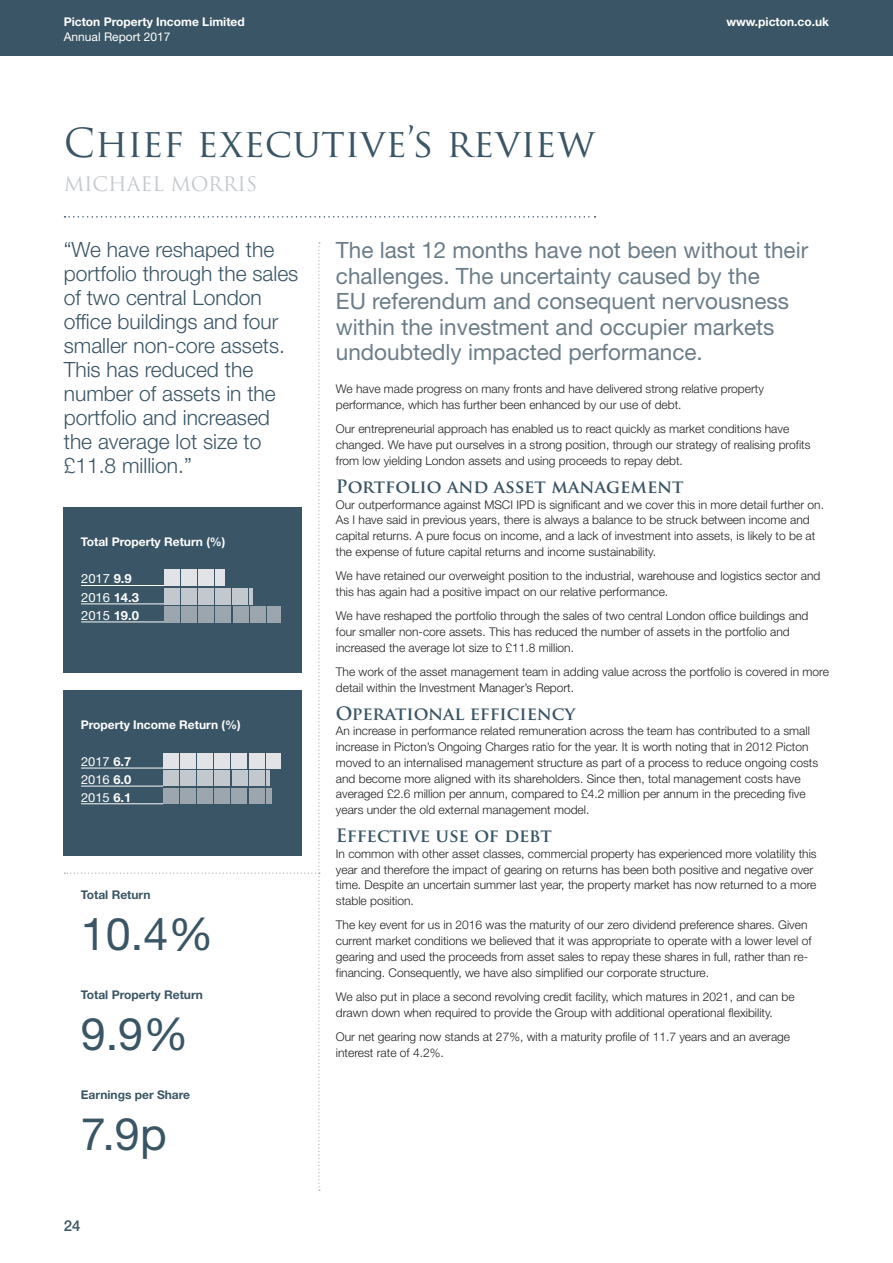
<style>
.page{position:relative;width:893px;height:1263px;background:#fff}
.page>*{position:absolute;margin:0;border:0;box-sizing:border-box;transform-origin:0 0}
.Body{font:45px "Helvetica Neue LT Std";color:#3a5565}
.headingLevelOne{font:39px "Trajan Pro";color:#3a5565}
.Intro{font:22.5px/25.5px "Helvetica Neue LT Std";color:#6a7d88}
.t1{font:300 21px/24px "Helvetica Neue LT Std";color:#3a5565}
.strapline{font:19.5px "Trajan Pro";color:#c3c8ce}
.headingLevelTwo{font:700 18px "Trajan Pro";color:#3a5565}
.t2{font:500 15px "Helvetica Neue LT Std";color:#3a5565}
.t3{font:12.75px/18.1px "Helvetica Neue LT Std";color:#fff}
.t4{font:12.45px/17.9px "Helvetica Neue LT Std";color:#fff;text-align:justify;scale:1.04 1}
.Body-2{font:300 12px/15.8px "Helvetica Neue LT Std";color:#231f20}
.Body-3{font:700 12px "Helvetica Neue LT Std";color:#fff}
.headingLevelThree{font:700 12px "Helvetica Neue LT Std";color:#3a5565}
.t5{font:12px "Helvetica Neue LT Std";color:#fff}
.s1{font-weight:700}
</style>
<div class="page">
<svg style="left:64px;top:242px;width:256px;height:949px"></svg>
<div style="left:0;top:0;width:893px;height:55px;background:#3a5565"></div>
<svg style="left:65px;top:216px;width:531px;height:2px"></svg>
<div style="left:64px;top:507px;width:238px;height:166px;background:#3a5565"></div>
<hr style="left:81px;top:585px;width:83px;height:1px;background:#fff">
<hr style="left:81px;top:604px;width:83px;height:1px;background:#fff">
<div style="left:164px;top:588px;width:16px;height:16px;background:#c3c8ce"></div>
<div style="left:164px;top:570px;width:16px;height:16px;background:#e2e3e7"></div>
<hr style="left:81px;top:622px;width:83px;height:1px;background:#fff">
<div style="left:181px;top:588px;width:16px;height:16px;background:#c3c8ce"></div>
<div style="left:198px;top:588px;width:16px;height:16px;background:#c3c8ce"></div>
<div style="left:216px;top:588px;width:15px;height:16px;background:#c3c8ce"></div>
<div style="left:233px;top:588px;width:15px;height:16px;background:#c3c8ce"></div>
<hr style="left:250px;top:588px;width:3px;height:16px;background:#c3c8ce">
<div style="left:164px;top:606px;width:16px;height:16px;background:#9ba6af"></div>
<div style="left:181px;top:606px;width:16px;height:16px;background:#9ba6af"></div>
<div style="left:198px;top:606px;width:16px;height:16px;background:#9ba6af"></div>
<div style="left:216px;top:606px;width:15px;height:16px;background:#9ba6af"></div>
<div style="left:233px;top:606px;width:15px;height:16px;background:#9ba6af"></div>
<div style="left:250px;top:606px;width:15px;height:16px;background:#9ba6af"></div>
<div style="left:267px;top:606px;width:14px;height:16px;background:#9ba6af"></div>
<div style="left:181px;top:570px;width:16px;height:16px;background:#e2e3e7"></div>
<div style="left:198px;top:570px;width:16px;height:16px;background:#e2e3e7"></div>
<div style="left:216px;top:570px;width:9px;height:16px;background:#e2e3e7"></div>
<div style="left:64px;top:690px;width:238px;height:166px;background:#3a5565"></div>
<div style="left:249px;top:788px;width:15px;height:16px;background:#9ba6af"></div>
<div style="left:266px;top:788px;width:5px;height:16px;background:#9ba6af"></div>
<hr style="left:81px;top:768px;width:82px;height:1px;background:#fff">
<div style="left:163px;top:788px;width:16px;height:16px;background:#9ba6af"></div>
<hr style="left:81px;top:786px;width:82px;height:1px;background:#fff">
<div style="left:163px;top:770px;width:16px;height:16px;background:#c3c8ce"></div>
<div style="left:163px;top:753px;width:16px;height:15px;background:#e2e3e7"></div>
<hr style="left:81px;top:803px;width:82px;height:1px;background:#fff">
<div style="left:180px;top:788px;width:16px;height:16px;background:#9ba6af"></div>
<div style="left:180px;top:753px;width:16px;height:15px;background:#e2e3e7"></div>
<div style="left:197px;top:753px;width:16px;height:15px;background:#e2e3e7"></div>
<div style="left:197px;top:788px;width:16px;height:16px;background:#9ba6af"></div>
<div style="left:214px;top:788px;width:16px;height:16px;background:#9ba6af"></div>
<div style="left:232px;top:788px;width:15px;height:16px;background:#9ba6af"></div>
<div style="left:180px;top:770px;width:16px;height:16px;background:#c3c8ce"></div>
<div style="left:197px;top:770px;width:16px;height:16px;background:#c3c8ce"></div>
<div style="left:215px;top:770px;width:15px;height:16px;background:#c3c8ce"></div>
<div style="left:232px;top:770px;width:15px;height:16px;background:#c3c8ce"></div>
<div style="left:249px;top:770px;width:15px;height:16px;background:#c3c8ce"></div>
<hr style="left:266px;top:770px;width:4px;height:16px;background:#c3c8ce">
<div style="left:215px;top:753px;width:15px;height:15px;background:#e2e3e7"></div>
<div style="left:232px;top:753px;width:15px;height:15px;background:#e2e3e7"></div>
<div style="left:249px;top:753px;width:15px;height:15px;background:#e2e3e7"></div>
<div style="left:266px;top:753px;width:15px;height:15px;background:#e2e3e7"></div>
<p class="Body-3" style="left:64px;top:14px;width:183px">Picton Property Income Limited</p>
<p class="t5" style="left:64px;top:29px;width:108px">Annual Report 2017</p>
<p class="headingLevelOne" style="left:64px;top:118px;width:533px">Chief executive’s review</p>
<p class="strapline" style="left:64px;top:171px;width:195px">MICHAEL MORRIS</p>
<p class="Body-3" style="left:726px;top:14px;width:104px">www.picton.co.uk</p>
<p class="t1" style="left:64px;top:237px;width:236px">“We have reshaped the portfolio through the sales of two central London office buildings and four smaller non-core assets.<br>This has reduced the number of assets in the portfolio and increased the average lot size to £11.8 million.”</p>
<p class="Body-3" style="left:81px;top:534px;width:146px">Total Property Return (%)</p>
<p class="t3" style="left:81px;top:569px;width:59px">2017 <span class="s1">9.9<br></span>2016 <span class="s1">14.3<br></span>2015 <span class="s1">19.0</span></p>
<p class="Body-3" style="left:81px;top:717px;width:161px">Property Income Return (%)</p>
<p class="t4" style="left:81px;top:752px;width:50px">2017 <span class="s1">6.7<br></span>2016 <span class="s1">6.0<br></span>2015 <span class="s1">6.1</span></p>
<p class="headingLevelThree" style="left:81px;top:887px;width:71px">Total Return</p>
<p class="Body" style="left:81px;top:907px;width:134px">10.4%</p>
<p class="headingLevelThree" style="left:81px;top:987px;width:124px">Total Property Return</p>
<p class="Body" style="left:81px;top:1007px;width:109px">9.9%</p>
<p class="headingLevelThree" style="left:81px;top:1087px;width:111px">Earnings per Share</p>
<p class="Body" style="left:81px;top:1107px;width:87px">7.9p</p>
<p class="t2" style="left:64px;top:1217px;width:18px">24</p>
<p class="Intro" style="left:336px;top:237px;width:474px">The last 12 months have not been without their challenges. The uncertainty caused by the<br>EU referendum and consequent nervousness within the investment and occupier markets undoubtedly impacted performance.</p>
<p class="Body-2" style="left:336px;top:381px;width:429px">We have made progress on many fronts and have delivered strong relative property performance, which has further been enhanced by our use of debt.</p>
<p class="Body-2" style="left:336px;top:421px;width:476px">Our entrepreneurial approach has enabled us to react quickly as market conditions have changed. We have put ourselves in a strong position, through our strategy of realising profits from low yielding London assets and using proceeds to repay debt.</p>
<p class="headingLevelTwo" style="left:336px;top:475px;width:349px">Portfolio and asset management</p>
<p class="Body-2" style="left:336px;top:496px;width:490px">Our outperformance against MSCI IPD is significant and we cover this in more detail further on.<br>As I have said in previous years, there is always a balance to be struck between income and capital returns. A pure focus on income, and a lack of investment into assets, is likely to be at the expense of future capital returns and income sustainability.</p>
<p class="Body-2" style="left:336px;top:568px;width:486px">We have retained our overweight position to the industrial, warehouse and logistics sector and this has again had a positive impact on our relative performance.</p>
<p class="Body-2" style="left:336px;top:608px;width:474px">We have reshaped the portfolio through the sales of two central London office buildings and four smaller non-core assets. This has reduced the number of assets in the portfolio and increased the average lot size to £11.8 million.</p>
<p class="Body-2" style="left:336px;top:663px;width:495px">The work of the asset management team in adding value across the portfolio is covered in more detail within the Investment Manager’s Report.</p>
<p class="headingLevelTwo" style="left:336px;top:702px;width:241px">Operational efficiency</p>
<p class="Body-2" style="left:336px;top:723px;width:484px">An increase in performance related remuneration across the team has contributed to a small increase in Picton’s Ongoing Charges ratio for the year. It is worth noting that in 2012 Picton moved to an internalised management structure as part of a process to reduce ongoing costs and become more aligned with its shareholders. Since then, total management costs have averaged £2.6 million per annum, compared to £4.2 million per annum in the preceding five years under the old external management model.</p>
<p class="headingLevelTwo" style="left:336px;top:824px;width:218px">Effective use of debt</p>
<p class="Body-2" style="left:336px;top:845px;width:482px">In common with other asset classes, commercial property has experienced more volatility this year and therefore the impact of gearing on returns has been both positive and negative over time. Despite an uncertain summer last year, the property market has now returned to a more stable position.</p>
<p class="Body-2" style="left:336px;top:917px;width:477px">The key event for us in 2016 was the maturity of our zero dividend preference shares. Given current market conditions we believed that it was appropriate to operate with a lower level of gearing and used the proceeds from asset sales to repay these shares in full, rather than re&shy;financing. Consequently, we have also simplified our corporate structure.</p>
<p class="Body-2" style="left:336px;top:988px;width:460px">We also put in place a second revolving credit facility, which matures in 2021, and can be drawn down when required to provide the Group with additional operational flexibility.</p>
<p class="Body-2" style="left:336px;top:1028px;width:456px">Our net gearing now stands at 27%, with a maturity profile of 11.7 years and an average interest rate of 4.2%.</p>
</div>
